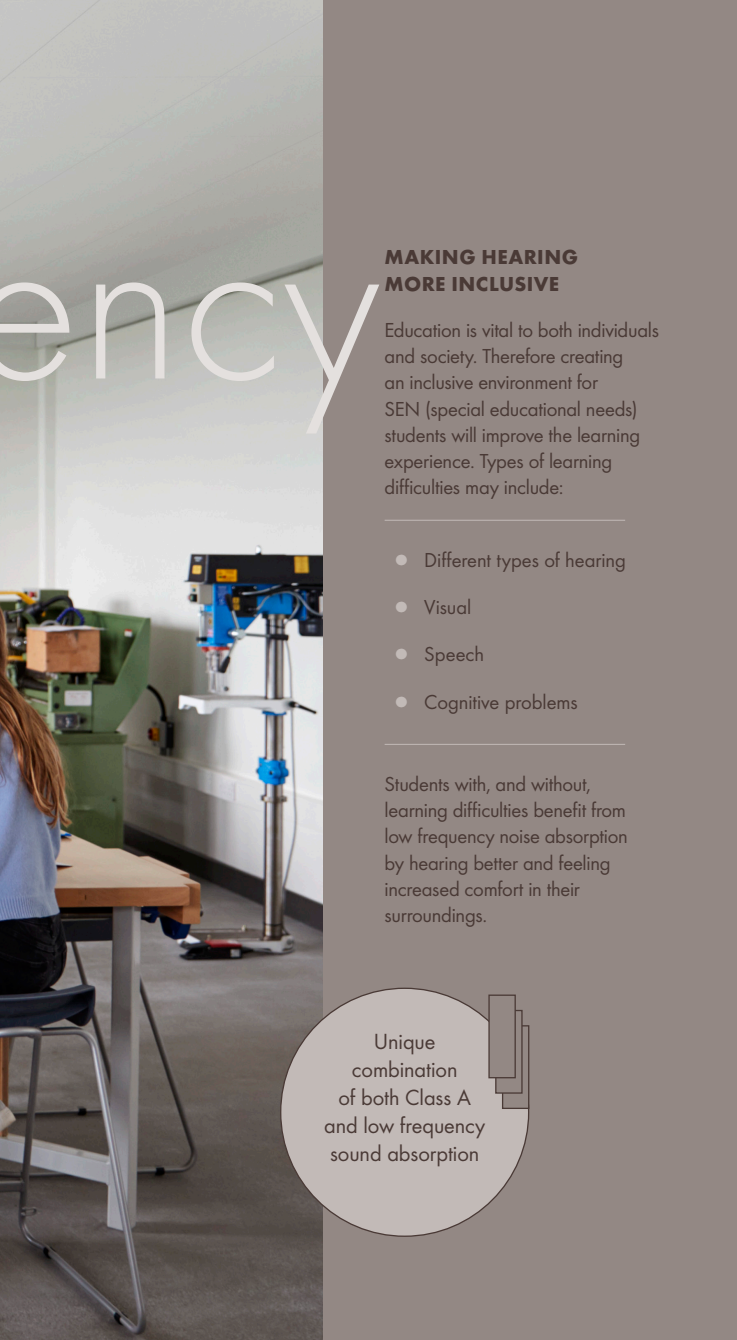
<style>
.page{position:relative;width:737px;height:1340px;background:#fff}
.page>*{position:absolute;margin:0;border:0;box-sizing:border-box;transform-origin:0 0}
.Big_headline{font:300 230.12px "Futura";color:#e4e0de}
.Body_text{font:22.75px/28px "Futura Boo";letter-spacing:-.005em;color:#4a3a36;text-align:center}
.Body_copy_Noto{font:21px/26.2px "Futura Boo";letter-spacing:-.015em;color:#4a3a36}
.Sub_headline_12pt{font:700 21px "Futura";letter-spacing:.02em;color:#4a3a36}
.t1{font:700 21px "Futura";color:#c2bab7}
</style>
<div class="page">
<div style="left:265px;top:0;width:472px;height:1339px;background:#938884"></div>
<img style="left:0;top:0;width:322px;height:1339px">
<div style="left:281px;top:988px;width:247px;height:248px;background:#c2bab7;border-radius:50%"></div>
<div style="left:502px;top:1025px;width:27px;height:84px;background:#938884;border:1px solid #4a3a36"></div>
<div style="left:495px;top:1009px;width:27px;height:84px;background:#938884;border:1px solid #4a3a36"></div>
<div style="left:488px;top:994px;width:28px;height:84px;background:#938884;border:1px solid #4a3a36"></div>
<hr style="left:384px;top:520px;width:241px;height:1px;background:#c2bab7">
<hr style="left:384px;top:744px;width:241px;height:1px;background:#c2bab7">
<p class="Sub_headline_12pt" style="left:384px;top:244px;width:195px">MAKING HEARING</p>
<p class="Big_headline" style="left:-32px;top:172px;width:414px">ency</p>
<p class="Sub_headline_12pt" style="left:384px;top:271px;width:176px">MORE INCLUSIVE</p>
<p class="Body_copy_Noto" style="left:384px;top:317px;width:276px">Education is vital to both individuals and society. Therefore creating<br>an inclusive environment for<br>SEN (special educational needs( students will improve the learning experience. Types of learning difficulties may include:</p>
<p class="t1" style="left:394px;top:546px;width:16px">●</p>
<p class="Body_copy_Noto" style="left:424px;top:547px;width:203px">Different types of hearing</p>
<p class="t1" style="left:394px;top:594px;width:16px">●</p>
<p class="Body_copy_Noto" style="left:424px;top:594px;width:48px">Visual</p>
<p class="t1" style="left:394px;top:641px;width:16px">●</p>
<p class="Body_copy_Noto" style="left:424px;top:641px;width:61px">Speech</p>
<p class="t1" style="left:394px;top:688px;width:16px">●</p>
<p class="Body_copy_Noto" style="left:424px;top:689px;width:155px">Cognitive problems</p>
<p class="Body_copy_Noto" style="left:384px;top:771px;width:245px">Students with, and without, learning difficulties benefit from low frequency noise absorption by hearing better and feeling increased comfort in their surroundings.</p>
<p class="Body_text" style="left:324px;top:1028px;width:163px">Unique combination<br>of both Class A and low frequency sound absorption</p>
</div>
